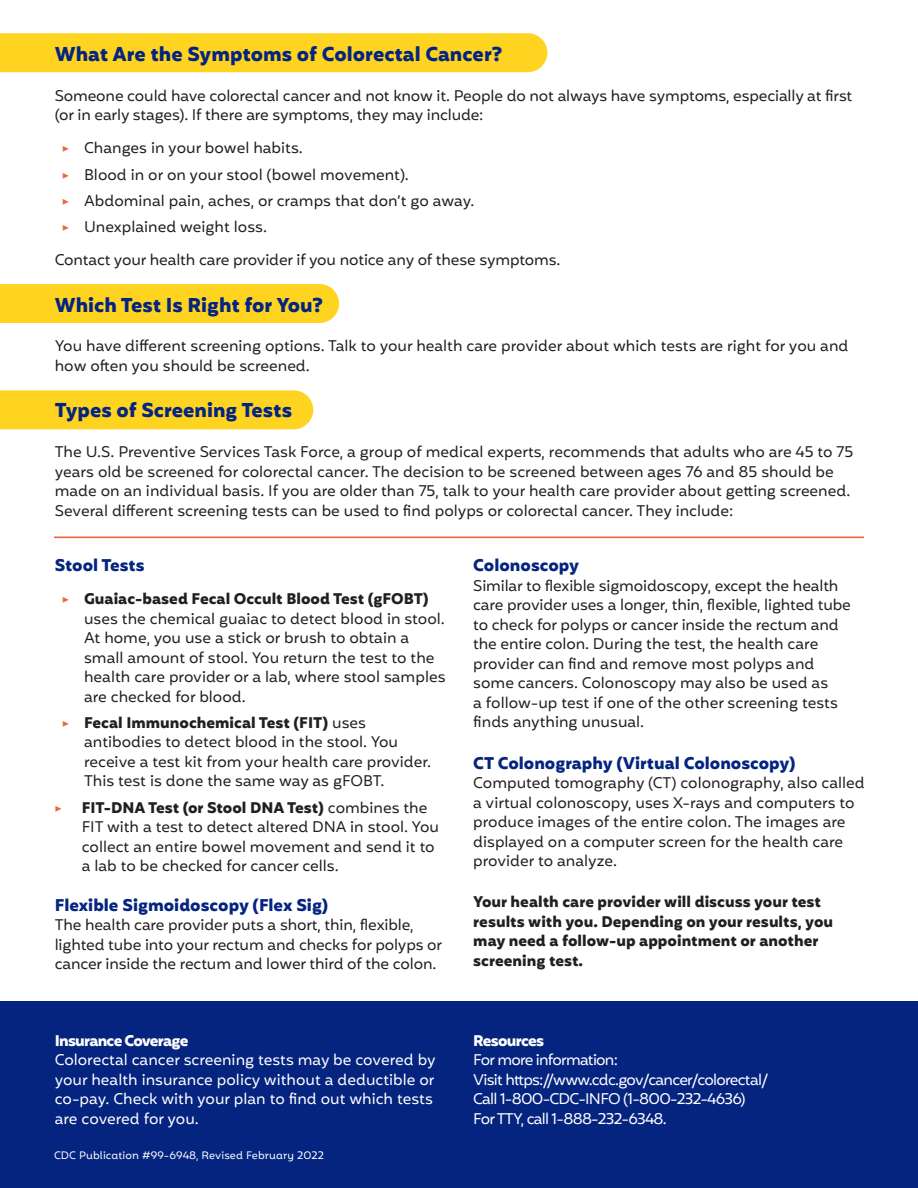
<style>
.page{position:relative;width:918px;height:1188px;background:#fff}
.page>*{position:absolute;margin:0;border:0;box-sizing:border-box;transform-origin:0 0}
.t1{font:700 19.5px "Mohr";color:#052480}
.t2{font:700 16.5px "Mohr";color:#052480}
.t3{font:15px/19.5px "Mohr";color:#231f20}
.t4{font:15px/19.5px "Mohr";letter-spacing:-.005em;color:#fff}
.t5{font:700 15px/19.5px "Mohr";color:#231f20}
.t6{font:15px/19.5px "Mohr";letter-spacing:-.05em;color:#fff}
.t7{font:700 15px "Mohr";letter-spacing:-.05em;color:#fff}
.t8{font:12px "Source Sans Pro";color:#eb683d}
.t9{font:10.5px "Mohr Alt";letter-spacing:.01em;color:#fff}
.s1{font-family:"Source Sans Pro";font-size:12px;color:#eb683d}
.s2{font-weight:700}
</style>
<div class="page">
<div style="left:0;top:33px;width:547px;height:39px;background:#ffd421"></div>
<div style="left:0;top:284px;width:339px;height:39px;background:#ffd421"></div>
<div style="left:0;top:390px;width:313px;height:39px;background:#ffd421"></div>
<div style="left:0;top:1001px;width:918px;height:187px;background:#052480"></div>
<hr style="left:54px;top:537px;width:810px;height:1px;background:#eb683d">
<h2 class="t1" style="left:55px;top:43px;width:449px">What Are the Symptoms of Colorectal Cancer?</h2>
<p class="t3" style="left:55px;top:86px;width:799px">Someone could have colorectal cancer and not know it. People do not always have symptoms, especially at first (or in early stages). If there are symptoms, they may include:</p>
<p class="t3" style="left:62px;top:138px;width:242px"><span class="s1">▶</span> Changes in your bowel habits.</p>
<p class="t3" style="left:62px;top:165px;width:348px"><span class="s1">▶</span> Blood in or on your stool (bowel movement).</p>
<p class="t3" style="left:62px;top:191px;width:414px"><span class="s1">▶</span> Abdominal pain, aches, or cramps that don’t go away.</p>
<p class="t3" style="left:62px;top:217px;width:206px"><span class="s1">▶</span> Unexplained weight loss.</p>
<p class="t3" style="left:55px;top:250px;width:507px">Contact your health care provider if you notice any of these symptoms.</p>
<h2 class="t1" style="left:55px;top:293px;width:270px">Which Test Is Right for You?</h2>
<p class="t3" style="left:55px;top:336px;width:795px">You have different screening options. Talk to your health care provider about which tests are right for you and how often you should be screened.</p>
<h2 class="t1" style="left:55px;top:399px;width:239px">Types of Screening Tests</h2>
<p class="t3" style="left:55px;top:442px;width:800px">The U.S. Preventive Services Task Force, a group of medical experts, recommends that adults who are 45 to 75 years old be screened for colorectal cancer. The decision to be screened between ages 76 and 85 should be made on an individual basis. If you are older than 75, talk to your health care provider about getting screened.<br>Several different screening tests can be used to find polyps or colorectal cancer. They include:</p>
<h3 class="t2" style="left:55px;top:556px;width:91px">Stool Tests</h3>
<p class="t3" style="left:84px;top:589px;width:363px;text-indent:-22px"><span class="s1">▶</span> <span class="s2">Guaiac-based Fecal Occult Blood Test (gFOBT) </span>uses the chemical guaiac to detect blood in stool.<br>At home, you use a stick or brush to obtain a small amount of stool. You return the test to the health care provider or a lab, where stool samples are checked for blood.</p>
<p class="t3" style="left:84px;top:713px;width:349px;text-indent:-22px"><span class="s1">▶</span> <span class="s2">Fecal Immunochemical Test (FIT)</span> uses antibodies to detect blood in the stool. You receive a test kit from your health care provider.<br>This test is done the same way as gFOBT.</p>
<p class="t8" style="left:55px;top:801px;width:9px">▶</p>
<p class="t3" style="left:82px;top:798px;width:359px"><span class="s2">FIT-DNA Test (or Stool DNA Test)</span> combines the FIT with a test to detect altered DNA in stool. You collect an entire bowel movement and send it to a lab to be checked for cancer cells.</p>
<h3 class="t2" style="left:55px;top:895px;width:275px">Flexible Sigmoidoscopy (Flex Sig)</h3>
<p class="t3" style="left:55px;top:915px;width:389px">The health care provider puts a short, thin, flexible, lighted tube into your rectum and checks for polyps or cancer inside the rectum and lower third of the colon.</p>
<h3 class="t2" style="left:473px;top:556px;width:107px">Colonoscopy</h3>
<p class="t3" style="left:473px;top:576px;width:379px">Similar to flexible sigmoidoscopy, except the health care provider uses a longer, thin, flexible, lighted tube to check for polyps or cancer inside the rectum and the entire colon. During the test, the health care provider can find and remove most polyps and some cancers. Colonoscopy may also be used as<br>a follow-up test if one of the other screening tests finds anything unusual.</p>
<h3 class="t2" style="left:473px;top:753px;width:324px">CT Colonography (Virtual Colonoscopy)</h3>
<p class="t3" style="left:473px;top:773px;width:393px">Computed tomography (CT) colonography, also called a virtual colonoscopy, uses X-rays and computers to produce images of the entire colon. The images are displayed on a computer screen for the health care provider to analyze.</p>
<p class="t5" style="left:473px;top:893px;width:361px">Your health care provider will discuss your test results with you. Depending on your results, you may need a follow-up appointment or another screening test.</p>
<h3 class="t7" style="left:55px;top:1032px;width:135px">Insurance Coverage</h3>
<p class="t4" style="left:55px;top:1051px;width:382px">Colorectal cancer screening tests may be covered by your health insurance policy without a deductible or co-pay. Check with your plan to find out which tests are covered for you.</p>
<p class="t9" style="left:54px;top:1149px;width:271px">CDC Publication #99-6948, Revised February 2022</p>
<h3 class="t7" style="left:473px;top:1032px;width:72px">Resources</h3>
<p class="t6" style="left:473px;top:1051px;width:297px">For more information:<br>Visit https://www.cdc.gov/cancer/colorectal/ Call 1-800-CDC-INFO (1-800-232-4636)<br>For TTY, call 1-888-232-6348.</p>
</div>
